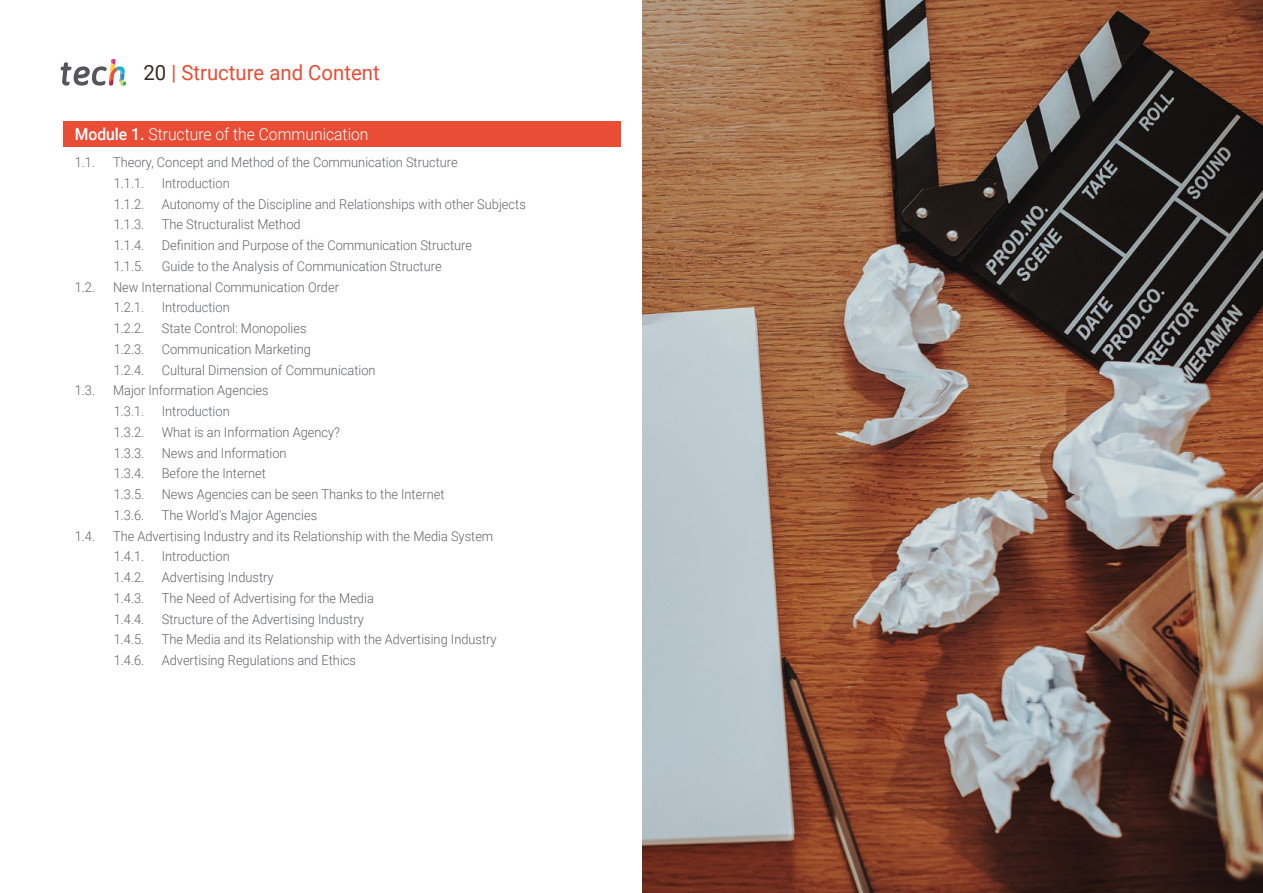
<style>
.page{position:relative;width:1263px;height:893px;background:#fff}
.page>*{position:absolute;margin:0;border:0;box-sizing:border-box;transform-origin:0 0}
.t1{font:21px "Roboto";color:#e94d35}
.t2{font:300 16.5px "Roboto";color:#fff;scale:.95 1}
.t3{font:300 13.5px/20.7px "Roboto";color:#61646a;scale:.95 1}
.s1{color:#312e20}
.s2{font-weight:500}
</style>
<div class="page">
<img style="left:642px;top:0;width:621px;height:893px">
<svg style="left:61px;top:59px;width:65px;height:27px"></svg>
<div style="left:64px;top:121px;width:557px;height:25px;background:#e94d35"></div>
<h1 class="t1" style="left:144px;top:57px;width:238px"><span class="s1">20</span> | Structure and Content</h1>
<p class="t2" style="left:75px;top:123px;width:311px"><span class="s2">Module 1.</span> Structure of the Communication</p>
<p class="t3" style="left:75px;top:151px;width:23px">1.1.</p>
<p class="t3" style="left:113px;top:151px;width:364px">Theory, Concept and Method of the Communication Structure<br>1.1.1.</p>
<p class="t3" style="left:162px;top:172px;width:73px">Introduction</p>
<p class="t3" style="left:114px;top:193px;width:34px">1.1.2.</p>
<p class="t3" style="left:162px;top:193px;width:385px">Autonomy of the Discipline and Relationships with other Subjects</p>
<p class="t3" style="left:114px;top:214px;width:34px">1.1.3.</p>
<p class="t3" style="left:162px;top:214px;width:148px">The Structuralist Method</p>
<p class="t3" style="left:114px;top:234px;width:34px">1.1.4.</p>
<p class="t3" style="left:162px;top:234px;width:328px">Definition and Purpose of the Communication Structure</p>
<p class="t3" style="left:114px;top:255px;width:34px">1.1.5.</p>
<p class="t3" style="left:162px;top:255px;width:296px">Guide to the Analysis of Communication Structure</p>
<p class="t3" style="left:75px;top:276px;width:23px">1.2.</p>
<p class="t3" style="left:113px;top:276px;width:239px">New International Communication Order<br>1.2.1.</p>
<p class="t3" style="left:162px;top:297px;width:73px">Introduction</p>
<p class="t3" style="left:114px;top:317px;width:34px">1.2.2.</p>
<p class="t3" style="left:162px;top:317px;width:154px">State Control: Monopolies</p>
<p class="t3" style="left:114px;top:338px;width:34px">1.2.3.</p>
<p class="t3" style="left:162px;top:338px;width:159px">Communication Marketing</p>
<p class="t3" style="left:114px;top:359px;width:34px">1.2.4.</p>
<p class="t3" style="left:162px;top:359px;width:227px">Cultural Dimension of Communication</p>
<p class="t3" style="left:75px;top:380px;width:23px">1.3.</p>
<p class="t3" style="left:113px;top:380px;width:165px">Major Information Agencies<br>1.3.1.</p>
<p class="t3" style="left:162px;top:400px;width:73px">Introduction</p>
<p class="t3" style="left:114px;top:421px;width:34px">1.3.2.</p>
<p class="t3" style="left:162px;top:421px;width:189px">What is an Information Agency?</p>
<p class="t3" style="left:114px;top:442px;width:34px">1.3.3.</p>
<p class="t3" style="left:162px;top:442px;width:133px">News and Information</p>
<p class="t3" style="left:114px;top:463px;width:34px">1.3.4.</p>
<p class="t3" style="left:162px;top:463px;width:111px">Before the Internet</p>
<p class="t3" style="left:114px;top:483px;width:34px">1.3.5.</p>
<p class="t3" style="left:162px;top:483px;width:299px">News Agencies can be seen Thanks to the Internet</p>
<p class="t3" style="left:114px;top:504px;width:34px">1.3.6.</p>
<p class="t3" style="left:162px;top:504px;width:165px">The World's Major Agencies</p>
<p class="t3" style="left:75px;top:525px;width:23px">1.4.</p>
<p class="t3" style="left:113px;top:525px;width:402px">The Advertising Industry and its Relationship with the Media System<br>1.4.1.</p>
<p class="t3" style="left:162px;top:546px;width:73px">Introduction</p>
<p class="t3" style="left:114px;top:566px;width:34px">1.4.2.</p>
<p class="t3" style="left:162px;top:566px;width:119px">Advertising Industry</p>
<p class="t3" style="left:114px;top:587px;width:34px">1.4.3.</p>
<p class="t3" style="left:162px;top:587px;width:225px">The Need of Advertising for the Media</p>
<p class="t3" style="left:114px;top:608px;width:34px">1.4.4.</p>
<p class="t3" style="left:162px;top:608px;width:214px">Structure of the Advertising Industry</p>
<p class="t3" style="left:114px;top:629px;width:34px">1.4.5.</p>
<p class="t3" style="left:162px;top:629px;width:354px">The Media and its Relationship with the Advertising Industry</p>
<p class="t3" style="left:114px;top:649px;width:34px">1.4.6.</p>
<p class="t3" style="left:162px;top:649px;width:206px">Advertising Regulations and Ethics</p>
</div>
